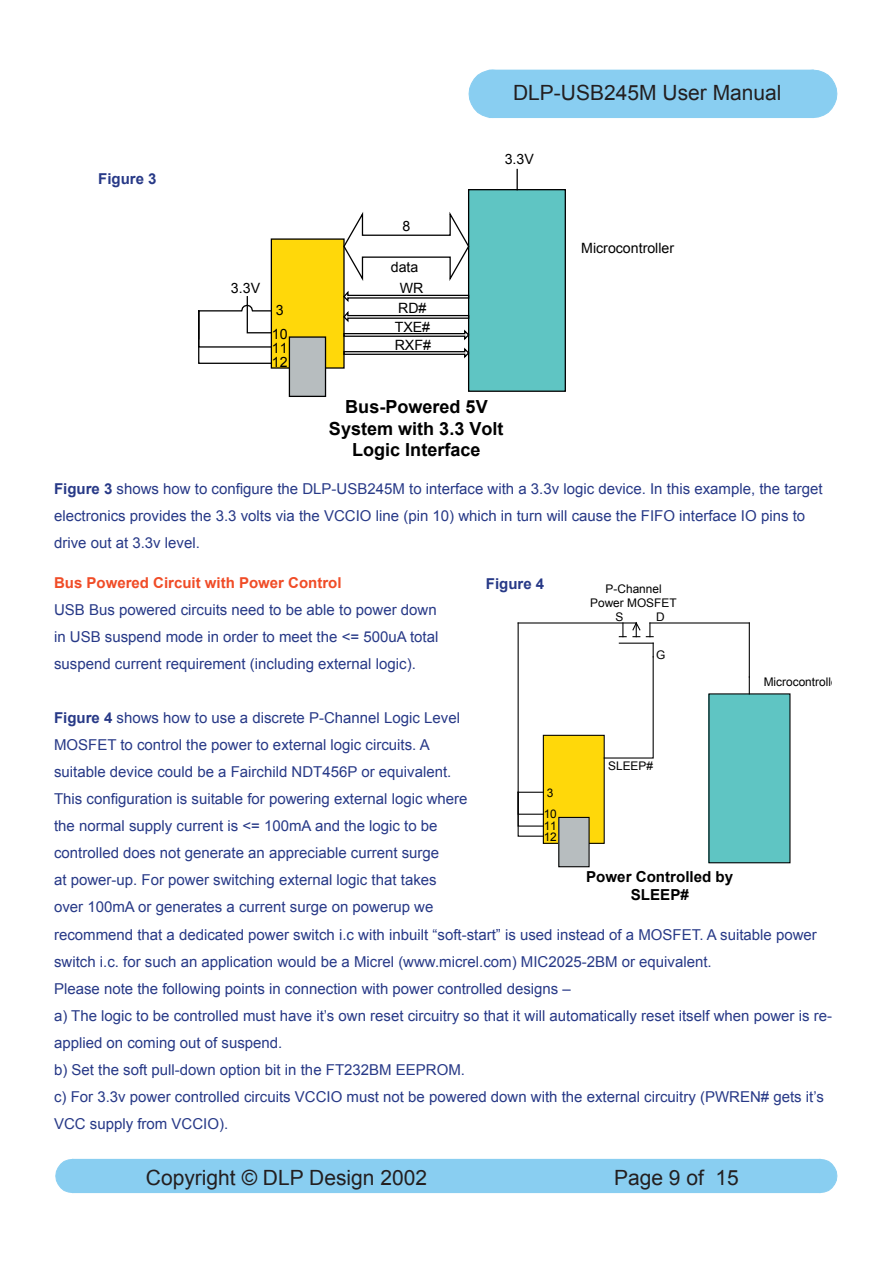
<style>
.page{position:relative;width:893px;height:1263px;background:#fff}
.page>*{position:absolute;margin:0;border:0;box-sizing:border-box;transform-origin:0 0}
.t1{font:21px "Arial";color:#231f20}
.t2{font:700 18px/21.5px "Arial";color:#000;text-align:center}
.t3{font:700 15.15px/18px "Arial";color:#000;text-align:center}
.t4{font:15px/27px "Arial";color:#273987}
.heading_7{font:700 15px "Arial";color:#f04c27}
.t5{font:700 15px "Arial";color:#273987}
.t6{font:14.25px/18.5px "Arial";color:#000}
.t7{font:11.85px/20.5px "Arial";color:#000}
.s1{font-weight:700}
</style>
<div class="page">
<svg style="left:55px;top:1159px;width:18px;height:34px"></svg>
<svg style="left:820px;top:1159px;width:17px;height:34px"></svg>
<div style="left:73px;top:1159px;width:747px;height:33px;background:#89cef1"></div>
<div style="left:73px;top:1159px;width:747px;height:34px;border:1px solid #89cef1"></div>
<svg style="left:469px;top:70px;width:20px;height:48px"></svg>
<svg style="left:813px;top:70px;width:24px;height:48px"></svg>
<div style="left:489px;top:70px;width:324px;height:48px;background:#89cef1"></div>
<div style="left:271px;top:239px;width:73px;height:129px;background:#ffd80a"></div>
<div style="left:271px;top:238px;width:74px;height:131px;border:1px solid #000"></div>
<div style="left:289px;top:337px;width:36px;height:59px;background:#b7bdbf"></div>
<div style="left:289px;top:336px;width:37px;height:61px;border:1px solid #000"></div>
<svg style="left:198px;top:295px;width:75px;height:70px"></svg>
<div style="left:469px;top:190px;width:96px;height:201px;background:#5fc5c3"></div>
<div style="left:468px;top:189px;width:98px;height:203px;border:1px solid #000"></div>
<svg style="left:342px;top:209px;width:128px;height:74px"></svg>
<svg style="left:343px;top:289px;width:127px;height:71px"></svg>
<hr style="left:516px;top:169px;width:2px;height:21px;background:#000">
<div style="left:543px;top:735px;width:61px;height:108px;background:#ffd80a"></div>
<div style="left:543px;top:735px;width:62px;height:109px;border:1px solid #000"></div>
<div style="left:559px;top:817px;width:30px;height:50px;background:#b7bdbf"></div>
<div style="left:558px;top:817px;width:32px;height:50px;border:1px solid #000"></div>
<div style="left:709px;top:694px;width:81px;height:169px;background:#5fc5c3"></div>
<svg style="left:749px;top:677px;width:1px;height:17px"></svg>
<svg style="left:517px;top:791px;width:27px;height:46px"></svg>
<div style="left:518px;top:792px;width:26px;height:23px;border:1px solid #000"></div>
<svg style="left:603px;top:643px;width:51px;height:116px"></svg>
<hr style="left:518px;top:622px;width:118px;height:1px;background:#000">
<hr style="left:518px;top:623px;width:1px;height:169px;background:#000">
<hr style="left:650px;top:622px;width:99px;height:1px;background:#000">
<hr style="left:749px;top:623px;width:1px;height:54px;background:#000">
<svg style="left:619px;top:623px;width:7px;height:14px"></svg>
<svg style="left:632px;top:622px;width:21px;height:15px"></svg>
<h1 class="t1" style="left:513px;top:79px;width:270px">DLP-USB245M User Manual</h1>
<p class="t5" style="left:98px;top:169px;width:60px">Figure 3</p>
<p class="t6" style="left:231px;top:279px;width:31px">3.3V</p>
<p class="t6" style="left:272px;top:298px;width:17px;line-height:23.7px">3<br>10</p>
<p class="t6" style="left:272px;top:338px;width:17px">11</p>
<p class="t6" style="left:272px;top:353px;width:17px">12</p>
<p class="t6" style="left:402px;top:217px;width:9px">8</p>
<p class="t6" style="left:391px;top:258px;width:29px">data</p>
<p class="t6" style="left:395px;top:298px;width:38px">RD#<br>TXE#<br>RXF#</p>
<p class="t6" style="left:400px;top:279px;width:25px">WR</p>
<p class="t6" style="left:505px;top:150px;width:31px">3.3V</p>
<p class="t2" style="left:329px;top:397px;width:176px">Bus-Powered 5V<br>System with 3.3 Volt<br>Logic Interface</p>
<p class="t6" style="left:581px;top:239px;width:94px">Microcontroller</p>
<p class="t4" style="left:54px;top:475px;width:770px"><span class="s1">Figure 3</span> shows how to configure the DLP-USB245M to interface with a 3.3v logic device. In this example, the target electronics provides the 3.3 volts via the VCCIO line (pin 10) which in turn will cause the FIFO interface IO pins to drive out at 3.3v level.</p>
<p class="heading_7" style="left:54px;top:572px;width:289px">Bus Powered Circuit with Power Control</p>
<p class="t4" style="left:54px;top:596px;width:386px;text-align:justify">USB Bus powered circuits need to be able to power down in USB suspend mode in order to meet the &lt;= 500uA total suspend current requirement (including external logic).</p>
<p class="t4" style="left:54px;top:704px;width:415px"><span class="s1">Figure 4</span> shows how to use a discrete P-Channel Logic Level MOSFET to control the power to external logic circuits. A suitable device could be a Fairchild NDT456P or equivalent.<br>This configuration is suitable for powering external logic where the normal supply current is &lt;= 100mA and the logic to be controlled does not generate an appreciable current surge<br>at power-up. For power switching external logic that takes over 100mA or generates a current surge on powerup we</p>
<p class="t4" style="left:54px;top:921px;width:764px">recommend that a dedicated power switch i.c with inbuilt “soft-start” is used instead of a MOSFET. A suitable power switch i.c. for such an application would be a Micrel (www.micrel.com) MIC2025-2BM or equivalent.</p>
<p class="t4" style="left:54px;top:975px;width:518px">Please note the following points in connection with power controlled designs –</p>
<p class="t4" style="left:54px;top:1002px;width:780px">a) The logic to be controlled must have it’s own reset circuitry so that it will automatically reset itself when power is re&shy;applied on coming out of suspend.</p>
<p class="t4" style="left:54px;top:1056px;width:413px">b) Set the soft pull-down option bit in the FT232BM EEPROM.</p>
<p class="t4" style="left:54px;top:1083px;width:772px">c) For 3.3v power controlled circuits VCCIO must not be powered down with the external circuitry (PWREN# gets it’s<br>VCC supply from VCCIO).</p>
<p class="t5" style="left:486px;top:574px;width:60px">Figure 4</p>
<p class="t7" style="left:606px;top:578px;width:58px">P-Channel</p>
<p class="t7" style="left:590px;top:593px;width:88px">Power MOSFET</p>
<p class="t7" style="left:615px;top:607px;width:9px">S</p>
<p class="t7" style="left:656px;top:645px;width:11px">G</p>
<p class="t7" style="left:656px;top:607px;width:10px">D</p>
<p class="t7" style="left:764px;top:671px;width:79px">Microcontroller</p>
<p class="t7" style="left:608px;top:756px;width:46px">SLEEP#</p>
<p class="t7" style="left:544px;top:783px;width:15px">3<br>10</p>
<p class="t7" style="left:544px;top:815px;width:15px">11</p>
<p class="t7" style="left:544px;top:827px;width:15px">12</p>
<p class="t3" style="left:586px;top:868px;width:149px">Power Controlled by<br>SLEEP#</p>
<h1 class="t1" style="left:146px;top:1163px;width:283px">Copyright © DLP Design 2002</h1>
<h1 class="t1" style="left:614px;top:1163px;width:126px">Page 9 of 15</h1>
</div>
